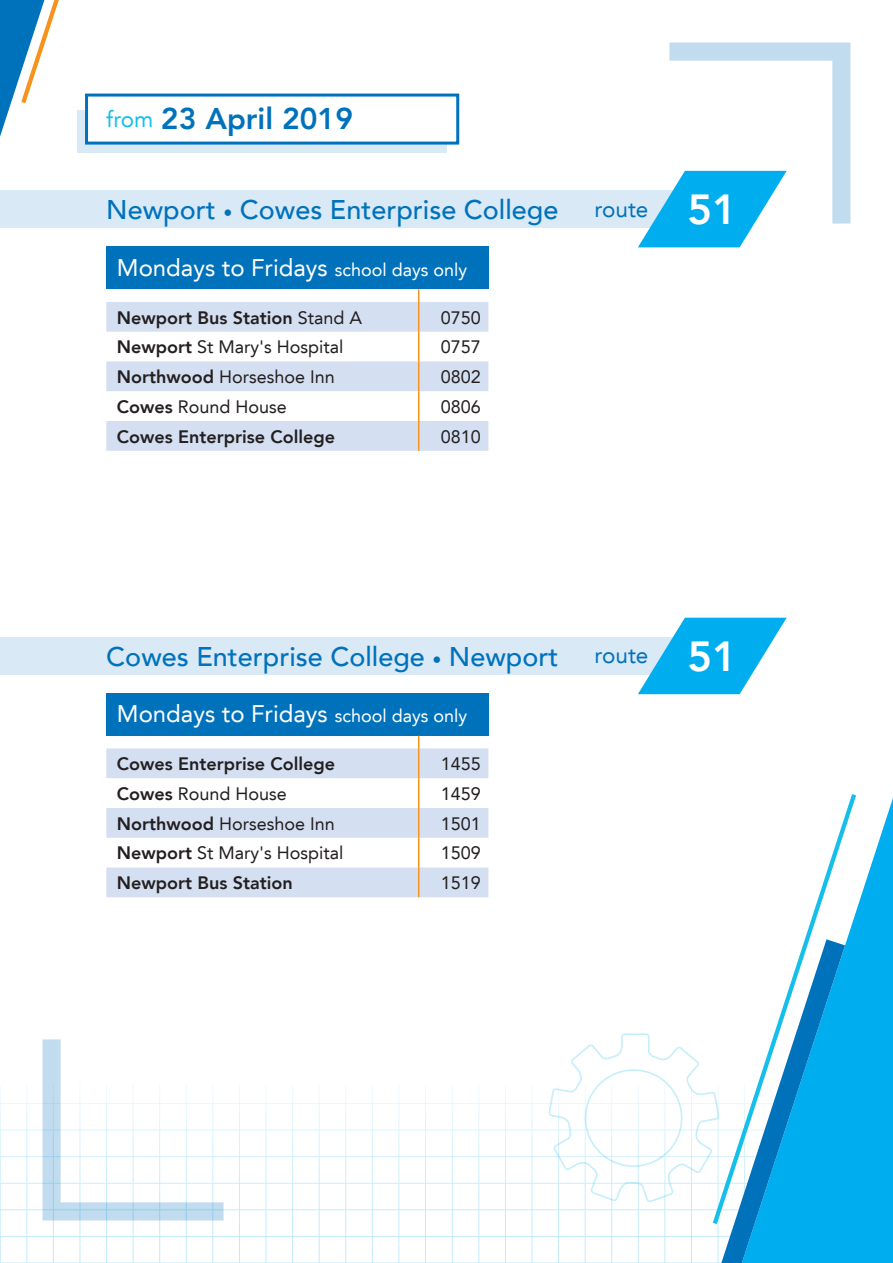
<style>
.page{position:relative;width:893px;height:1263px;background:#fff}
.page>*{position:absolute;margin:0;border:0;box-sizing:border-box;transform-origin:0 0}
.t1{font:800 30px "Avenir LT";color:#0072bc}
.t2{font:500 27px "Avenir LT";color:#0072bc}
.t3{font:24px "Avenir LT";color:#fff}
.t4{font:22.5px "Avenir LT";color:#0072bc}
.t5{font:18px "Avenir LT";color:#231f20}
.t6{font:800 18px "Avenir LT";color:#231f20}
.s1{font-weight:400;font-size:22.5px;color:#15bfe9}
.s2{font-size:18px}
.s3{font-weight:400}
.s4{font-weight:800}
.s5{font-weight:800;font-size:42px;color:#fff}
</style>
<div class="page">
<hr style="left:0;top:1103px;width:891px;height:1px;background:#00aeef">
<hr style="left:0;top:1130px;width:891px;height:1px;background:#00aeef">
<hr style="left:0;top:1156px;width:891px;height:1px;background:#00aeef">
<hr style="left:0;top:1183px;width:891px;height:1px;background:#00aeef">
<hr style="left:0;top:1209px;width:891px;height:1px;background:#00aeef">
<hr style="left:0;top:1236px;width:891px;height:1px;background:#00aeef">
<hr style="left:0;top:1262px;width:891px;height:1px;background:#00aeef">
<hr style="left:425px;top:1084px;width:1px;height:179px;background:#00aeef">
<hr style="left:399px;top:1084px;width:1px;height:179px;background:#00aeef">
<hr style="left:372px;top:1084px;width:1px;height:179px;background:#00aeef">
<hr style="left:345px;top:1084px;width:1px;height:179px;background:#00aeef">
<hr style="left:319px;top:1084px;width:1px;height:179px;background:#00aeef">
<hr style="left:292px;top:1084px;width:1px;height:179px;background:#00aeef">
<hr style="left:266px;top:1084px;width:1px;height:179px;background:#00aeef">
<hr style="left:239px;top:1084px;width:1px;height:179px;background:#00aeef">
<hr style="left:213px;top:1084px;width:1px;height:179px;background:#00aeef">
<hr style="left:186px;top:1084px;width:1px;height:179px;background:#00aeef">
<hr style="left:159px;top:1084px;width:1px;height:179px;background:#00aeef">
<hr style="left:133px;top:1084px;width:1px;height:179px;background:#00aeef">
<hr style="left:106px;top:1084px;width:1px;height:179px;background:#00aeef">
<hr style="left:80px;top:1084px;width:1px;height:179px;background:#00aeef">
<hr style="left:53px;top:1084px;width:1px;height:179px;background:#00aeef">
<hr style="left:27px;top:1084px;width:1px;height:179px;background:#00aeef">
<hr style="left:0;top:1084px;width:1px;height:179px;background:#00aeef">
<hr style="left:532px;top:1084px;width:1px;height:179px;background:#00aeef">
<hr style="left:505px;top:1084px;width:1px;height:179px;background:#00aeef">
<hr style="left:479px;top:1084px;width:1px;height:179px;background:#00aeef">
<hr style="left:452px;top:1084px;width:1px;height:179px;background:#00aeef">
<div style="left:0;top:190px;width:740px;height:38px;background:#d9e9f5"></div>
<div style="left:0;top:637px;width:740px;height:37px;background:#d9e9f5"></div>
<svg style="left:845px;top:798px;width:48px;height:465px;background:#1eb7f0"></svg>
<svg style="left:805px;top:794px;width:51px;height:430px"></svg>
<div style="left:106px;top:247px;width:382px;height:42px;background:#0072bc"></div>
<svg style="left:106px;top:302px;width:382px;height:149px;fill:#d4e0f1"></svg>
<svg style="left:418px;top:289px;width:1px;height:13px"></svg>
<hr style="left:418px;top:302px;width:1px;height:30px;background:#f7931d">
<svg style="left:418px;top:332px;width:1px;height:29px"></svg>
<hr style="left:418px;top:361px;width:1px;height:30px;background:#f7931d">
<hr style="left:418px;top:391px;width:1px;height:30px;background:#f7931d">
<hr style="left:418px;top:421px;width:1px;height:30px;background:#f7931d">
<div style="left:106px;top:693px;width:382px;height:43px;background:#0072bc"></div>
<svg style="left:106px;top:748px;width:382px;height:149px;fill:#d4e0f1"></svg>
<svg style="left:418px;top:736px;width:1px;height:12px"></svg>
<hr style="left:418px;top:748px;width:1px;height:30px;background:#f7931d">
<hr style="left:418px;top:778px;width:1px;height:30px;background:#f7931d">
<hr style="left:418px;top:808px;width:1px;height:30px;background:#f7931d">
<svg style="left:418px;top:838px;width:1px;height:29px"></svg>
<hr style="left:418px;top:867px;width:1px;height:30px;background:#f7931d">
<svg style="left:638px;top:43px;width:212px;height:204px"></svg>
<svg style="left:638px;top:618px;width:149px;height:76px"></svg>
<svg style="left:0;top:0;width:59px;height:137px"></svg>
<svg style="left:43px;top:1039px;width:181px;height:181px"></svg>
<svg style="left:548px;top:939px;width:297px;height:324px"></svg>
<div style="left:77px;top:111px;width:369px;height:42px;background:#d9e9f5"></div>
<div style="left:85px;top:94px;width:374px;height:51px;background:#fff;border:3px solid #0072bc"></div>
<h1 class="t1" style="left:106px;top:101px;width:248px"><span class="s1">from</span> 23 April 2019</h1>
<h2 class="t2" style="left:106px;top:194px;width:454px">Newport <span class="s2">•</span> Cowes Enterprise College</h2>
<h3 class="t3" style="left:117px;top:253px;width:352px">Mondays to Fridays <span class="s2">school days only</span></h3>
<p class="t6" style="left:117px;top:307px;width:247px">Newport Bus Station <span class="s3">Stand A</span></p>
<p class="t5" style="left:441px;top:307px;width:42px">0750</p>
<p class="t5" style="left:117px;top:337px;width:228px"><span class="s4">Newport</span> St Mary's Hospital</p>
<p class="t5" style="left:441px;top:337px;width:42px">0757</p>
<p class="t5" style="left:117px;top:366px;width:220px"><span class="s4">Northwood</span> Horseshoe Inn</p>
<p class="t5" style="left:441px;top:366px;width:42px">0802</p>
<p class="t5" style="left:117px;top:396px;width:172px"><span class="s4">Cowes</span> Round House</p>
<p class="t5" style="left:441px;top:396px;width:42px">0806</p>
<p class="t6" style="left:117px;top:426px;width:220px">Cowes Enterprise College</p>
<p class="t5" style="left:441px;top:426px;width:42px">0810</p>
<p class="t4" style="left:595px;top:196px;width:144px">route <span class="s5">51</span></p>
<h2 class="t2" style="left:106px;top:641px;width:454px">Cowes Enterprise College <span class="s2">•</span> Newport</h2>
<h3 class="t3" style="left:117px;top:700px;width:352px">Mondays to Fridays <span class="s2">school days only</span></h3>
<p class="t6" style="left:117px;top:753px;width:220px">Cowes Enterprise College</p>
<p class="t5" style="left:441px;top:753px;width:42px">1455</p>
<p class="t5" style="left:117px;top:783px;width:172px"><span class="s4">Cowes</span> Round House</p>
<p class="t5" style="left:441px;top:783px;width:42px">1459</p>
<p class="t5" style="left:117px;top:813px;width:220px"><span class="s4">Northwood</span> Horseshoe Inn</p>
<p class="t5" style="left:441px;top:813px;width:42px">1501</p>
<p class="t5" style="left:117px;top:843px;width:228px"><span class="s4">Newport</span> St Mary's Hospital</p>
<p class="t5" style="left:441px;top:843px;width:42px">1509</p>
<p class="t6" style="left:117px;top:872px;width:177px">Newport Bus Station</p>
<p class="t5" style="left:441px;top:872px;width:42px">1519</p>
<p class="t4" style="left:595px;top:642px;width:144px">route <span class="s5">51</span></p>
</div>
